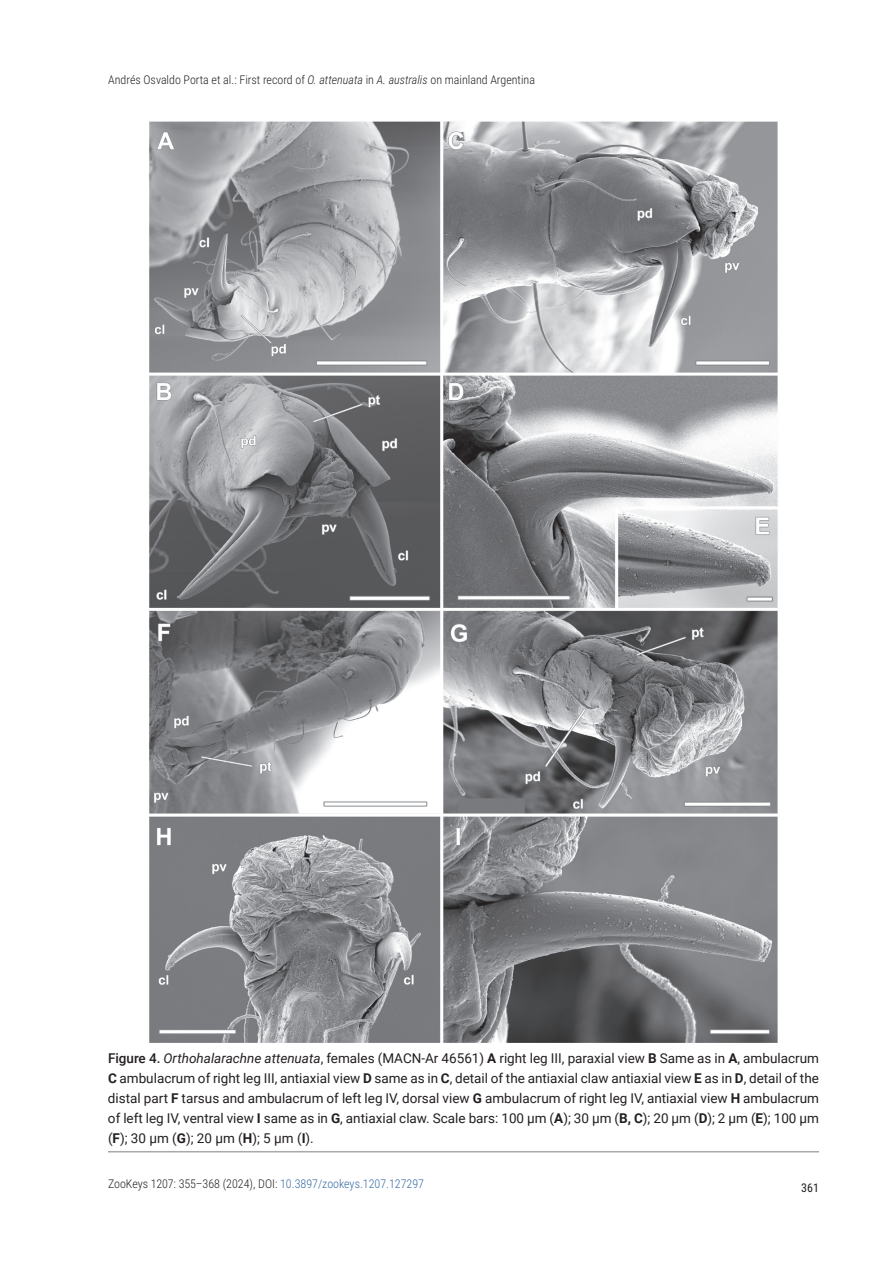
<style>
.page{position:relative;width:893px;height:1263px;background:#fff}
.page>*{position:absolute;margin:0;border:0;box-sizing:border-box;transform-origin:0 0}
.t1{font:13.5px/19.8px "Roboto";color:#231f20;text-align:justify}
.t2{font:300 12px "Roboto Condensed";color:#231f20}
.t3{font:12px "Roboto Condensed";color:#231f20}
.s1{font-style:italic}
.s2{font-weight:500}
.s3{font-weight:700}
.s4{color:#376ba5}
</style>
<div class="page">
<hr style="left:108px;top:1151px;width:711px;height:1px;background:#a8a9ad">
<img style="left:149px;top:121px;width:629px;height:922px">
<p class="t2" style="left:108px;top:71px;width:428px">Andrés Osvaldo Porta et al.: First record of <span class="s1">O. attenuata</span> in <span class="s1">A. australis</span> on mainland Argentina</p>
<p class="t1" style="left:108px;top:1048px;width:712px"><span class="s2">Figure 4.</span> <span class="s1">Orthohalarachne attenuata</span>, females (MACN-Ar 46561) <span class="s3">A</span> right leg III, paraxial view <span class="s3">B</span> Same as in <span class="s3">A</span>, ambulacrum <span class="s3">C</span> ambulacrum of right leg III, antiaxial view <span class="s3">D</span> same as in <span class="s3">C</span>, detail of the antiaxial claw antiaxial view <span class="s3">E</span> as in <span class="s3">D</span>, detail of the distal part <span class="s3">F</span> tarsus and ambulacrum of left leg IV, dorsal view <span class="s3">G</span> ambulacrum of right leg IV, antiaxial view <span class="s3">H</span> ambulacrum of left leg IV, ventral view <span class="s3">I</span> same as in <span class="s3">G</span>, antiaxial claw. Scale bars: 100 µm (<span class="s3">A</span>); 30 µm (<span class="s3">B, C</span>); 20 µm (<span class="s3">D</span>); 2 µm (<span class="s3">E</span>); 100 µm (<span class="s3">F</span>); 30 µm (<span class="s3">G</span>); 20 µm (<span class="s3">H</span>); 5 µm (<span class="s3">I</span>).</p>
<p class="t2" style="left:108px;top:1175px;width:318px">ZooKeys 1207: 355–368 (2024), DOI: <span class="s4">10.3897/zookeys.1207.127297</span></p>
<p class="t3" style="left:801px;top:1179px;width:19px">361</p>
</div>
